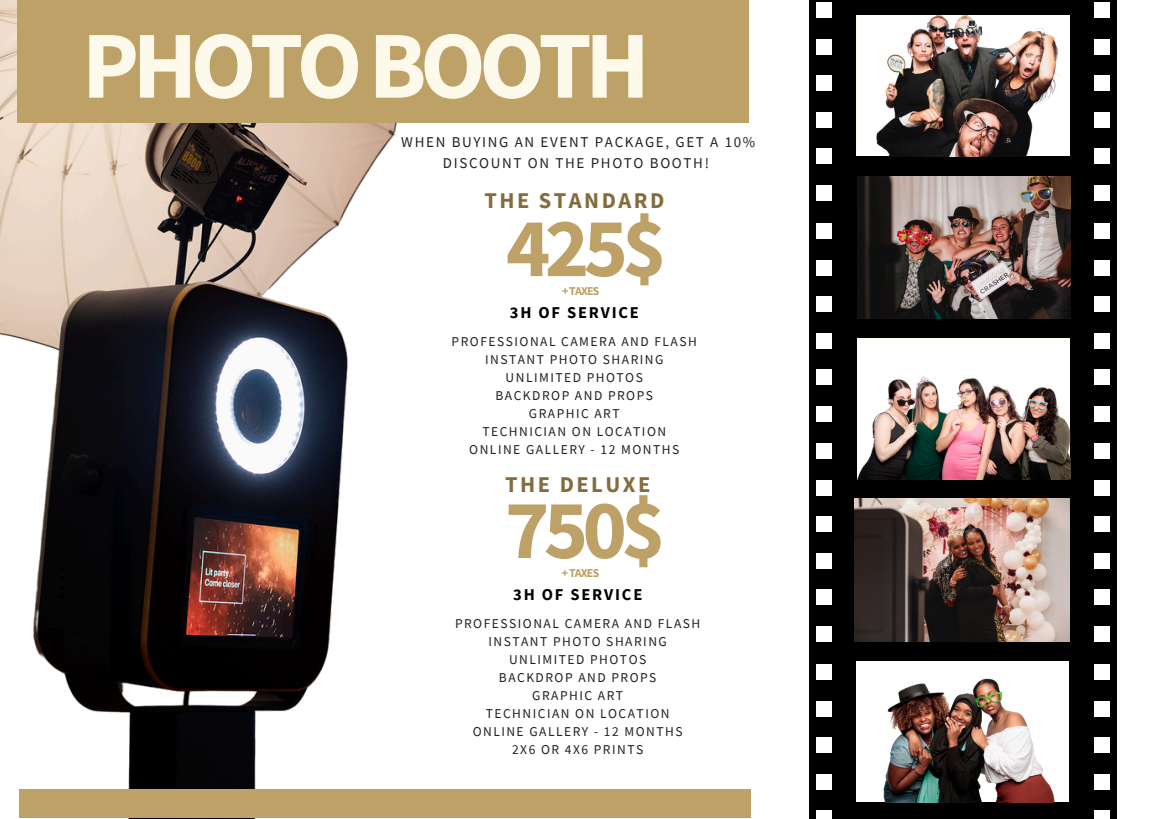
<style>
.page{position:relative;width:1152px;height:819px;background:#fff}
.page>*{position:absolute;margin:0;border:0;box-sizing:border-box;transform-origin:0 0}
.t1{font:700 96px "Source Sans Pro";letter-spacing:-.07em;color:#fdfaec}
.t2{font:700 84.3px "Source Sans Pro";letter-spacing:-.07em;color:#bea167}
.t3{font:700 22.5px "Source Sans Pro";letter-spacing:.11em;color:#846c3d}
.t4{font:700 16.5px "Source Sans Pro";letter-spacing:.11em;color:#000}
.t5{font:15px/20.2px "Source Sans Pro";letter-spacing:.11em;color:#222;text-align:center}
.t6{font:13.5px/18px "Source Sans Pro";letter-spacing:.11em;color:#222;text-align:center}
.t7{font:700 12px "Source Sans Pro";letter-spacing:-.07em;color:#bea167}
</style>
<div class="page">
<img style="left:0;top:0;width:397px;height:819px">
<div style="left:17px;top:0;width:732px;height:123px;background:#bea167"></div>
<div style="left:19px;top:789px;width:732px;height:29px;background:#bea167"></div>
<div style="left:809px;top:0;width:308px;height:819px;background:#000"></div>
<div style="left:816px;top:2px;width:16px;height:16px;background:#fff"></div>
<div style="left:816px;top:39px;width:16px;height:15px;background:#fff"></div>
<div style="left:816px;top:75px;width:16px;height:16px;background:#fff"></div>
<div style="left:816px;top:112px;width:16px;height:15px;background:#fff"></div>
<div style="left:816px;top:149px;width:16px;height:15px;background:#fff"></div>
<div style="left:816px;top:186px;width:16px;height:15px;background:#fff"></div>
<div style="left:816px;top:223px;width:16px;height:16px;background:#fff"></div>
<div style="left:816px;top:260px;width:16px;height:15px;background:#fff"></div>
<div style="left:816px;top:296px;width:16px;height:16px;background:#fff"></div>
<div style="left:816px;top:333px;width:16px;height:15px;background:#fff"></div>
<div style="left:816px;top:370px;width:16px;height:15px;background:#fff"></div>
<div style="left:816px;top:407px;width:16px;height:15px;background:#fff"></div>
<div style="left:816px;top:443px;width:16px;height:16px;background:#fff"></div>
<div style="left:816px;top:480px;width:16px;height:15px;background:#fff"></div>
<div style="left:816px;top:516px;width:16px;height:16px;background:#fff"></div>
<div style="left:816px;top:553px;width:16px;height:15px;background:#fff"></div>
<div style="left:816px;top:590px;width:16px;height:15px;background:#fff"></div>
<div style="left:816px;top:627px;width:16px;height:15px;background:#fff"></div>
<div style="left:816px;top:664px;width:16px;height:16px;background:#fff"></div>
<div style="left:816px;top:701px;width:16px;height:15px;background:#fff"></div>
<div style="left:816px;top:737px;width:16px;height:16px;background:#fff"></div>
<div style="left:816px;top:774px;width:16px;height:15px;background:#fff"></div>
<div style="left:816px;top:811px;width:16px;height:8px;background:#fff"></div>
<div style="left:1094px;top:2px;width:16px;height:16px;background:#fff"></div>
<div style="left:1094px;top:39px;width:16px;height:15px;background:#fff"></div>
<div style="left:1094px;top:75px;width:16px;height:16px;background:#fff"></div>
<div style="left:1094px;top:112px;width:16px;height:15px;background:#fff"></div>
<div style="left:1094px;top:149px;width:16px;height:15px;background:#fff"></div>
<div style="left:1094px;top:186px;width:16px;height:15px;background:#fff"></div>
<div style="left:1094px;top:223px;width:16px;height:16px;background:#fff"></div>
<div style="left:1094px;top:260px;width:16px;height:15px;background:#fff"></div>
<div style="left:1094px;top:296px;width:16px;height:16px;background:#fff"></div>
<div style="left:1094px;top:333px;width:16px;height:15px;background:#fff"></div>
<div style="left:1094px;top:370px;width:16px;height:15px;background:#fff"></div>
<div style="left:1094px;top:407px;width:16px;height:15px;background:#fff"></div>
<div style="left:1094px;top:443px;width:16px;height:16px;background:#fff"></div>
<div style="left:1094px;top:480px;width:16px;height:15px;background:#fff"></div>
<div style="left:1094px;top:516px;width:16px;height:16px;background:#fff"></div>
<div style="left:1094px;top:553px;width:16px;height:15px;background:#fff"></div>
<div style="left:1094px;top:590px;width:16px;height:15px;background:#fff"></div>
<div style="left:1094px;top:627px;width:16px;height:15px;background:#fff"></div>
<div style="left:1094px;top:664px;width:16px;height:16px;background:#fff"></div>
<div style="left:1094px;top:701px;width:16px;height:15px;background:#fff"></div>
<div style="left:1094px;top:737px;width:16px;height:16px;background:#fff"></div>
<div style="left:1094px;top:774px;width:16px;height:15px;background:#fff"></div>
<div style="left:1094px;top:811px;width:16px;height:8px;background:#fff"></div>
<img style="left:857px;top:15px;width:213px;height:142px">
<img style="left:857px;top:338px;width:213px;height:142px">
<img style="left:856px;top:661px;width:213px;height:141px">
<img style="left:857px;top:177px;width:214px;height:142px">
<img style="left:854px;top:499px;width:215px;height:143px">
<h1 class="t1" style="left:82px;top:3px;width:569px">PHOTOBOOTH</h1>
<p class="t5" style="left:401px;top:132px;width:356px">WHEN BUYING AN EVENT PACKAGE, GET A 10%<br>DISCOUNT ON THE PHOTO BOOTH!</p>
<p class="t3" style="left:485px;top:186px;width:181px">THE STANDARD</p>
<p class="t2" style="left:506px;top:193px;width:162px">425$</p>
<p class="t7" style="left:562px;top:283px;width:39px">+TAXES</p>
<h2 class="t4" style="left:510px;top:302px;width:131px">3H OF SERVICE</h2>
<h4 class="t6" style="left:452px;top:332px;width:247px">PROFESSIONAL CAMERA AND FLASH<br>INSTANT PHOTO SHARING<br>UNLIMITED PHOTOS<br>BACKDROP AND PROPS<br>GRAPHIC ART<br>TECHNICIAN ON LOCATION</h4>
<h6 class="t6" style="left:469px;top:440px;width:211px">ONLINE GALLERY - 12 MONTHS</h6>
<h3 class="t3" style="left:505px;top:470px;width:147px">THE DELUXE</h3>
<p class="t2" style="left:505px;top:475px;width:162px">750$</p>
<p class="t7" style="left:562px;top:565px;width:39px">+TAXES</p>
<p class="t4" style="left:513px;top:584px;width:131px">3H OF SERVICE</p>
<p class="t6" style="left:455px;top:614px;width:247px">PROFESSIONAL CAMERA AND FLASH<br>INSTANT PHOTO SHARING<br>UNLIMITED PHOTOS<br>BACKDROP AND PROPS<br>GRAPHIC ART<br>TECHNICIAN ON LOCATION<br>ONLINE GALLERY - 12 MONTHS</p>
<p class="t6" style="left:512px;top:740px;width:133px">2X6 OR 4X6 PRINTS</p>
</div>
